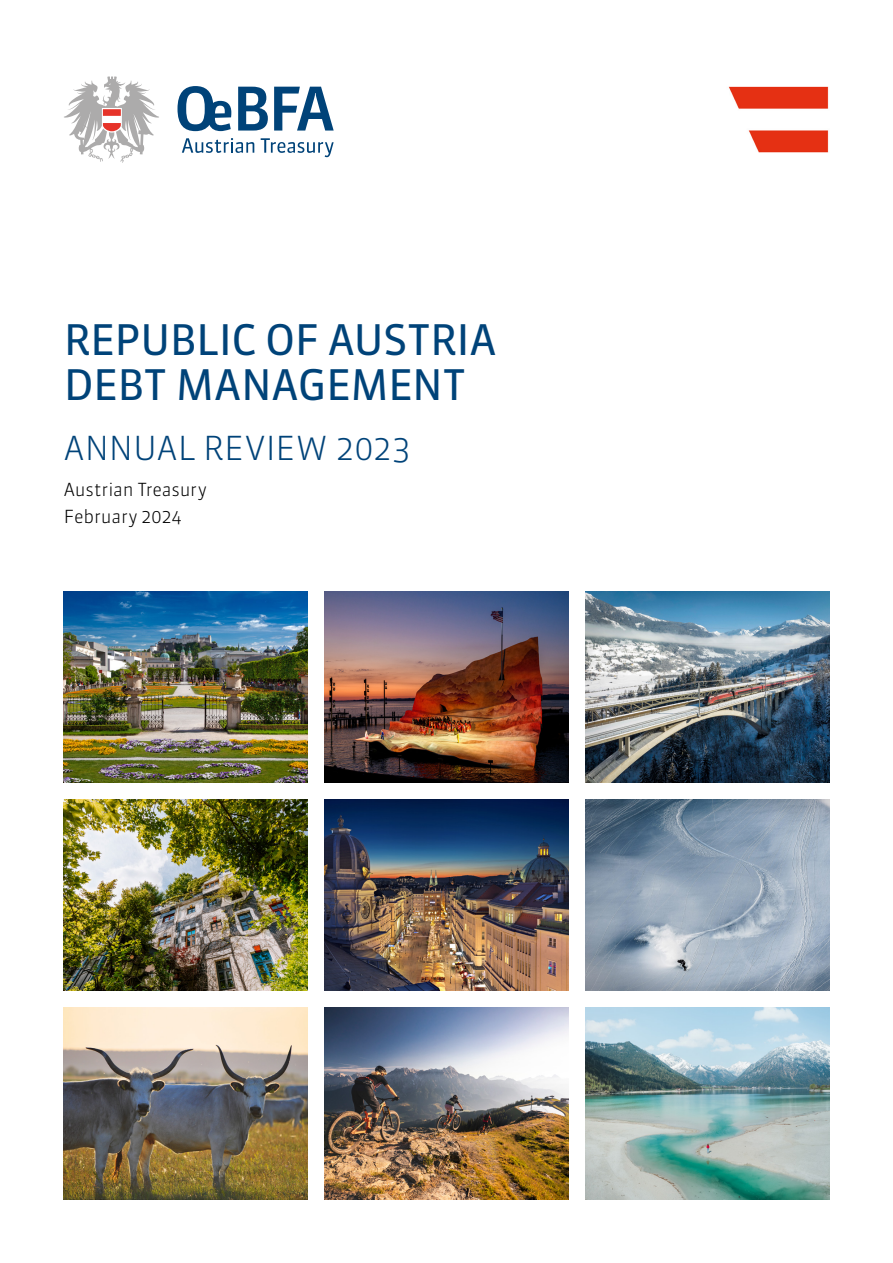
<style>
.page{position:relative;width:893px;height:1263px;background:#fff}
.page>*{position:absolute;margin:0;border:0;box-sizing:border-box;transform-origin:0 0}
.t1{font:42px/45px "Sanuk";letter-spacing:-.01em;color:#004379}
.t2{font:300 33px "Sanuk";letter-spacing:.01em;color:#004379}
.t3{font:300 18px/27px "Sanuk";letter-spacing:-.01em;color:#000}
</style>
<div class="page">
<img style="left:64px;top:591px;width:244px;height:191px">
<img style="left:64px;top:799px;width:244px;height:192px">
<img style="left:64px;top:1008px;width:244px;height:191px">
<img style="left:325px;top:591px;width:243px;height:191px">
<img style="left:585px;top:799px;width:244px;height:192px">
<img style="left:325px;top:1008px;width:243px;height:191px">
<img style="left:585px;top:591px;width:244px;height:191px">
<img style="left:585px;top:1008px;width:244px;height:191px">
<img style="left:728px;top:87px;width:101px;height:66px">
<svg style="left:177px;top:86px;width:54px;height:45px"></svg>
<svg style="left:182px;top:138px;width:72px;height:15px"></svg>
<svg style="left:261px;top:138px;width:73px;height:19px"></svg>
<svg style="left:238px;top:87px;width:30px;height:44px"></svg>
<svg style="left:274px;top:87px;width:60px;height:44px"></svg>
<svg style="left:64px;top:77px;width:95px;height:86px"></svg>
<img style="left:325px;top:799px;width:243px;height:192px">
<p class="t1" style="left:64px;top:317px;width:434px">REPUBLIC OF AUSTRIA<br>DEBT MANAGEMENT</p>
<p class="t2" style="left:64px;top:428px;width:348px">ANNUAL REVIEW 2023</p>
<p class="t3" style="left:64px;top:476px;width:145px">Austrian Treasury<br>February 2024</p>
</div>
